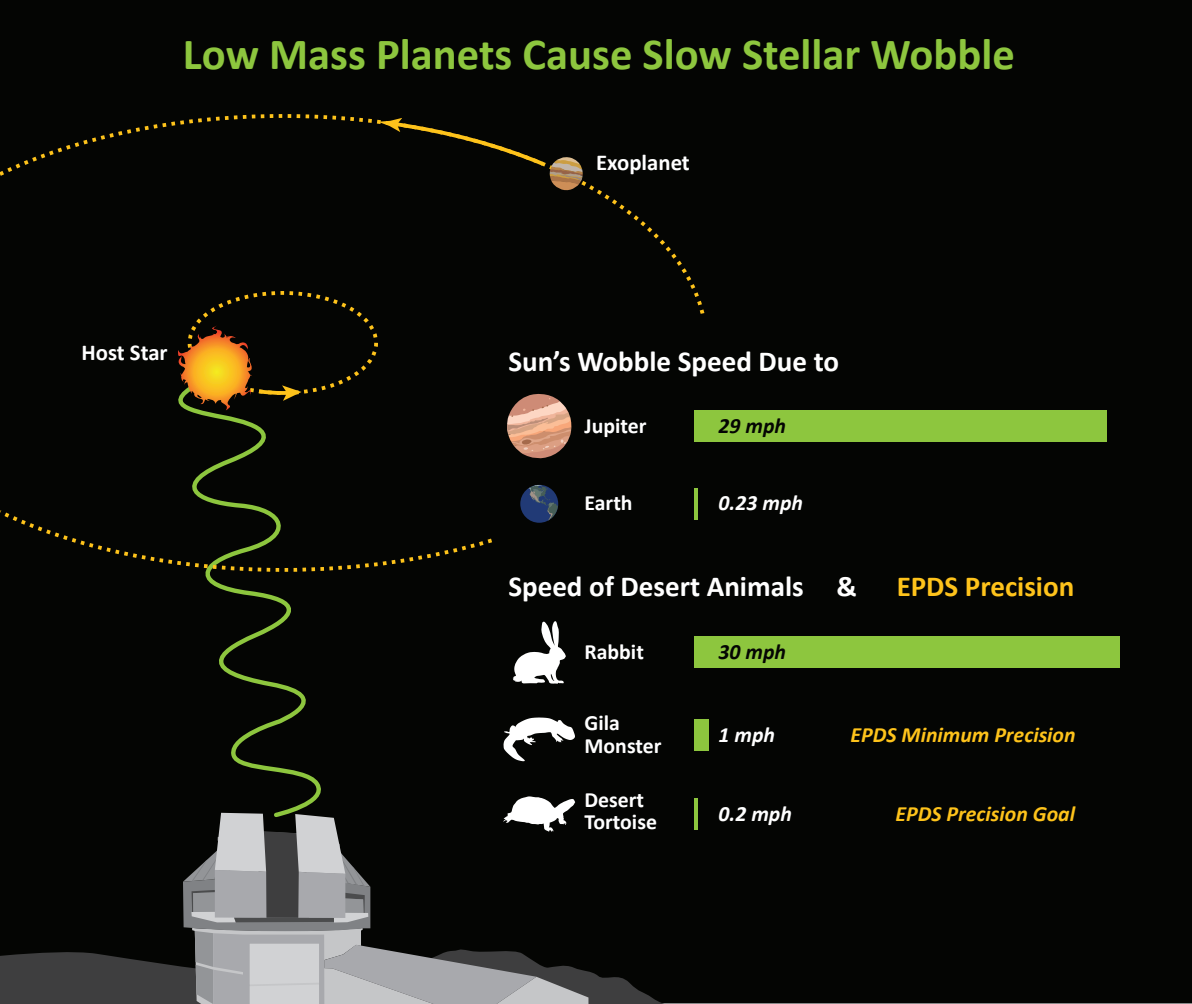
<style>
.page{position:relative;width:1192px;height:1004px;background:#040503}
.page>*{position:absolute;margin:0;border:0;box-sizing:border-box;transform-origin:0 0}
.t1{font:700 44.62px "Calibri";color:#8dc63e}
.t2{font:700 29.05px "Calibri";color:#fff}
.t3{font:700 29.05px "Calibri";color:#fec31b}
.t4{font:700 22.75px "Calibri";color:#fff}
.t5{font:700 21.88px/22.8px "Calibri";color:#fff}
.t6{font:italic 700 21.88px "Calibri";color:#fec31b}
.t7{font:italic 700 21.88px "Calibri";color:#fff}
.t8{font:italic 700 21.88px "Calibri";color:#040503}
</style>
<div class="page">
<svg style="left:507px;top:391px;width:65px;height:68px;background:#a57a65"></svg>
<div style="left:520px;top:485px;width:38px;height:38px;background:#213a76;border-radius:50%"></div>
<svg style="left:528px;top:485px;width:30px;height:36px"></svg>
<svg style="left:512px;top:620px;width:54px;height:64px"></svg>
<svg style="left:503px;top:717px;width:72px;height:44px"></svg>
<div style="left:694px;top:410px;width:413px;height:32px;background:#8dc63e"></div>
<hr style="left:694px;top:488px;width:4px;height:31px;background:#8dc63e">
<div style="left:694px;top:637px;width:425px;height:31px;background:#8dc63e"></div>
<hr style="left:694px;top:798px;width:4px;height:32px;background:#8dc63e">
<div style="left:694px;top:719px;width:15px;height:31px;background:#8dc63e"></div>
<div style="left:154px;top:369px;width:186px;height:450px;background:#040503"></div>
<div style="left:0;top:112px;width:708px;height:211px;background:#040503"></div>
<div style="left:0;top:506px;width:496px;height:68px;background:#040503"></div>
<svg style="left:175px;top:327px;width:126px;height:83px;background:#614310"></svg>
<svg style="left:378px;top:118px;width:205px;height:74px;background:#1a1609"></svg>
<svg style="left:1px;top:947px;width:872px;height:57px;background:#1b1b1a"></svg>
<svg style="left:183px;top:796px;width:405px;height:208px;background:#545555"></svg>
<h1 class="t1" style="left:183px;top:26px;width:833px">Low Mass Planets Cause Slow Stellar Wobble</h1>
<p class="t4" style="left:596px;top:148px;width:95px">Exoplanet</p>
<p class="t4" style="left:81px;top:338px;width:88px">Host Star</p>
<h2 class="t2" style="left:508px;top:343px;width:332px">Sun’s Wobble Speed Due to</h2>
<p class="t5" style="left:584px;top:413px;width:63px">Jupiter</p>
<p class="t5" style="left:584px;top:490px;width:50px">Earth</p>
<p class="t8" style="left:718px;top:412px;width:69px">29 mph</p>
<p class="t7" style="left:718px;top:489px;width:86px">0.23 mph</p>
<h2 class="t2" style="left:508px;top:568px;width:350px">Speed of Desert Animals &amp;</h2>
<h2 class="t3" style="left:896px;top:568px;width:179px">EPDS Precision</h2>
<p class="t5" style="left:584px;top:639px;width:61px">Rabbit</p>
<p class="t5" style="left:584px;top:710px;width:78px">Gila<br>Monster</p>
<p class="t5" style="left:584px;top:787px;width:74px">Desert<br>Tortoise</p>
<p class="t8" style="left:718px;top:638px;width:69px">30 mph</p>
<p class="t7" style="left:718px;top:720px;width:58px">1 mph</p>
<p class="t6" style="left:850px;top:720px;width:227px">EPDS Minimum Precision</p>
<p class="t7" style="left:718px;top:800px;width:75px">0.2 mph</p>
<p class="t6" style="left:895px;top:800px;width:181px">EPDS Precision Goal</p>
</div>
